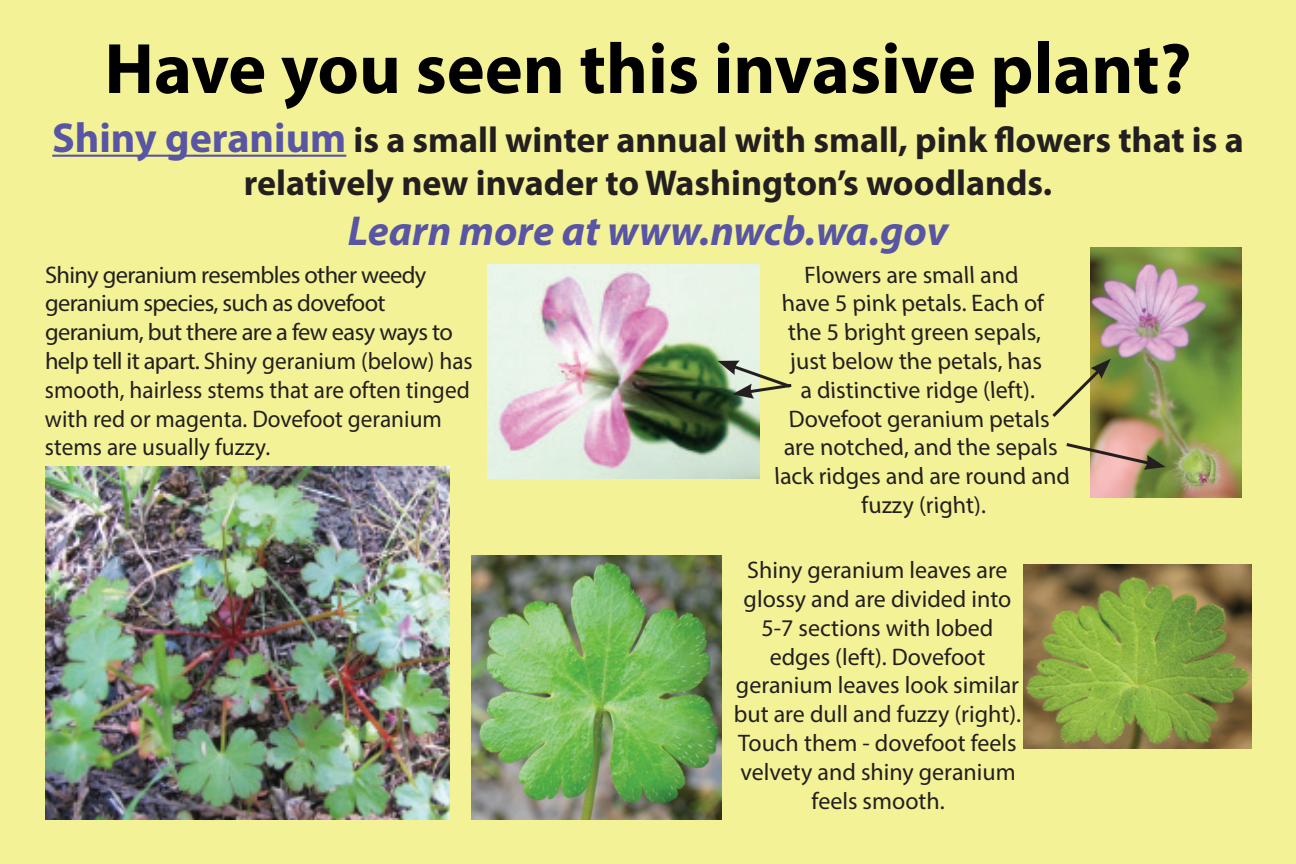
<style>
.page{position:relative;width:1296px;height:864px;background:#f4f297}
.page>*{position:absolute;margin:0;border:0;box-sizing:border-box;transform-origin:0 0}
.t1{font:700 72px "Myriad Pro";color:#000}
.t2{font:italic 700 42px "Myriad Pro";color:#5855a4}
.t3{font:700 36px/43.2px "Myriad Pro";color:#231f20;text-align:center}
.t4{font:24px/28.8px "Myriad Pro";color:#231f20}
.s1{font-size:42px;color:#5855a4}
</style>
<div class="page">
<hr style="left:52px;top:155px;width:294px;height:2px;background:#5855a4">
<img style="left:45px;top:466px;width:405px;height:353px">
<img style="left:472px;top:555px;width:250px;height:264px">
<img style="left:1023px;top:565px;width:228px;height:184px">
<img style="left:487px;top:264px;width:273px;height:214px">
<svg style="left:717px;top:361px;width:75px;height:38px"></svg>
<img style="left:1091px;top:248px;width:151px;height:249px">
<svg style="left:1052px;top:359px;width:59px;height:61px"></svg>
<svg style="left:1066px;top:441px;width:100px;height:29px"></svg>
<h1 class="t1" style="left:104px;top:22px;width:1089px">Have you seen this invasive plant?</h1>
<h3 class="t3" style="left:52px;top:117px;width:1193px"><span class="s1">Shiny geranium</span> is a small winter annual with small, pink flowers that is a relatively new invader to Washington’s woodlands.</h3>
<h2 class="t2" style="left:348px;top:204px;width:602px">Learn more at www.nwcb.wa.gov</h2>
<p class="t4" style="left:45px;top:260px;width:429px">Shiny geranium resembles other weedy geranium species, such as dovefoot geranium, but there are a few easy ways to help tell it apart. Shiny geranium (below) has smooth, hairless stems that are often tinged with red or magenta. Dovefoot geranium stems are usually fuzzy.</p>
<p class="t4" style="left:805px;top:260px;width:217px">Flowers are small and</p>
<p class="t4" style="left:782px;top:289px;width:264px">have 5 pink petals. Each of</p>
<p class="t4" style="left:789px;top:317px;width:256px">the 5 bright green sepals,</p>
<p class="t4" style="left:791px;top:346px;width:255px">just below the petals, has</p>
<p class="t4" style="left:801px;top:375px;width:237px">a distinctive ridge (left).</p>
<p class="t4" style="left:789px;top:404px;width:264px">Dovefoot geranium petals</p>
<p class="t4" style="left:784px;top:433px;width:277px">are notched, and the sepals</p>
<p class="t4" style="left:775px;top:461px;width:299px">lack ridges and are round and</p>
<p class="t4" style="left:862px;top:490px;width:127px">fuzzy (right).</p>
<p class="t4" style="left:734px;top:555px;width:289px;text-align:center">Shiny geranium leaves are glossy and are divided into<br>5-7 sections with lobed edges (left). Dovefoot geranium leaves look similar but are dull and fuzzy (right).<br>Touch them - dovefoot feels velvety and shiny geranium feels smooth.</p>
</div>
